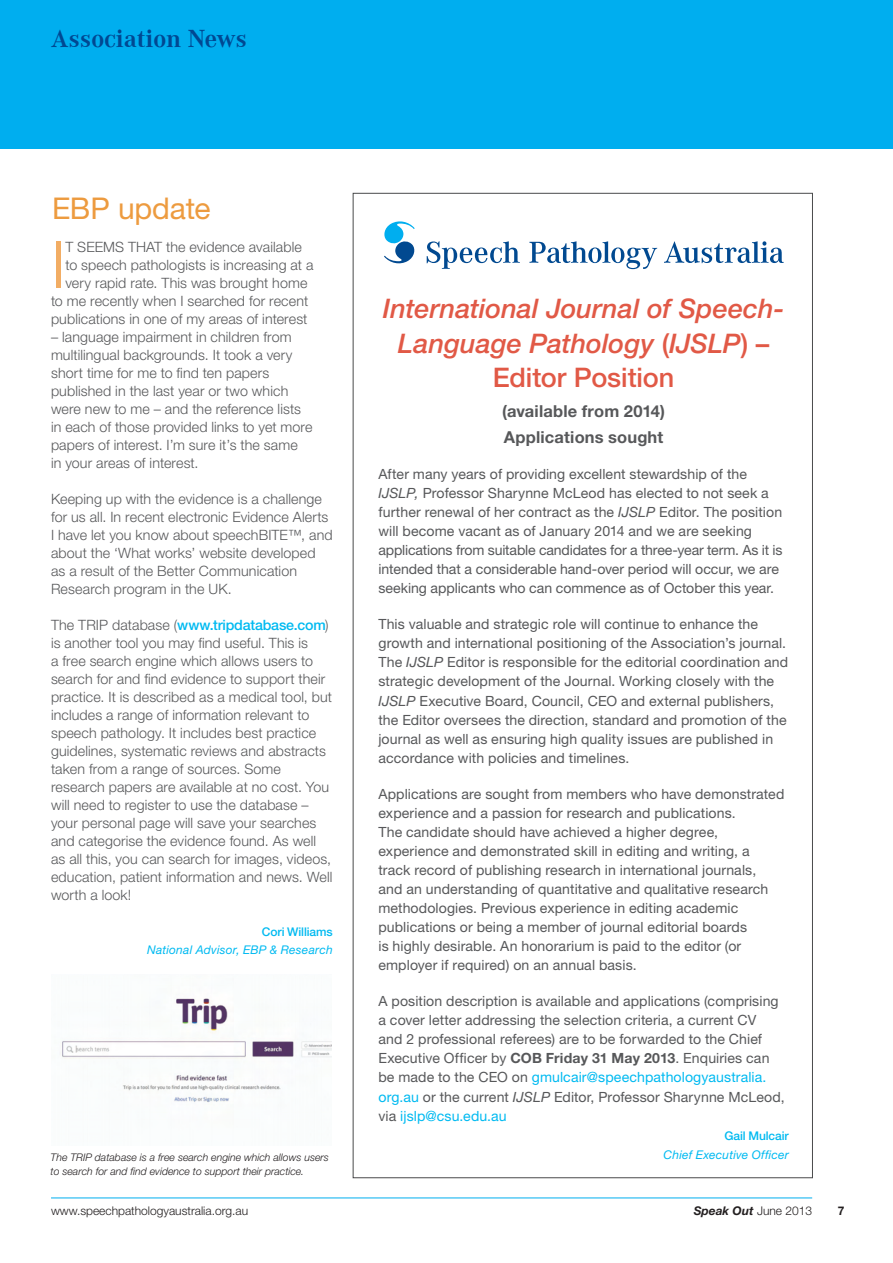
<style>
.page{position:relative;width:893px;height:1263px;background:#fff}
.page>*{position:absolute;margin:0;border:0;box-sizing:border-box;transform-origin:0 0}
.First_para_with_Drop{font:300 64.65px "Helvetica Neue LT Std";color:#f2ad64}
.Heading_Cyan{font:30px "Helvetica Neue LT Std";letter-spacing:-.005em;color:#ed9b3f}
.Body_text_-_no_basel{font:italic 500 27px/34.5px "Helvetica Neue LT Std";color:#e15946;text-align:center}
.Section_Header_Dark{font:700 25.5px "Corporate A";color:#014892}
.Body_text_-_no_basel-2{font:700 16.5px "Helvetica Neue LT Std";letter-spacing:.01em;color:#57585a}
.Body_text_-_no_inden{font:300 14.25px/18px "Helvetica Neue LT Std";letter-spacing:.01em;color:#57585a}
.First_para_with_Drop-2{font:300 14.25px/18px "Helvetica Neue LT Std";letter-spacing:.01em;color:#57585a}
.Body_text_-_no_basel-3{font:14.1px/19px "Helvetica Neue LT Std";letter-spacing:.005em;color:#57585a}
.Body_text_-_no_inden-2{font:italic 12px/18px "Helvetica Neue LT Std";letter-spacing:.015em;color:#00baf1;text-align:right}
.t1{font:300 12px "Helvetica Neue LT Std";color:#231f20}
.Body_text_-_no_basel-4{font:italic 12px "Helvetica Neue LT Std";letter-spacing:.02em;color:#00baf1}
.t2{font:italic 700 12px "Helvetica Neue LT Std";color:#231f20}
.Body_text_-_no_basel-5{font:500 12px "Helvetica Neue LT Std";letter-spacing:-.01em;color:#00baf1}
.t3{font:700 12px "Helvetica Neue LT Std";color:#231f20}
.t4{font:italic 300 10.5px "Helvetica Neue LT Std";color:#231f20}
.s1{font-weight:500;color:#00baf1}
.s2{font-weight:500;font-style:normal}
.s3{font-style:normal}
.s4{font-style:italic}
.s5{font-weight:700}
.s6{color:#00baf1}
.s7{font-weight:300;font-style:normal}
</style>
<div class="page">
<div style="left:0;top:0;width:893px;height:149px;background:#00aeef"></div>
<hr style="left:51px;top:1198px;width:761px;height:1px;background:#00aeef">
<svg style="left:427px;top:241px;width:93px;height:28px"></svg>
<svg style="left:529px;top:241px;width:128px;height:28px"></svg>
<svg style="left:664px;top:241px;width:120px;height:22px"></svg>
<svg style="left:384px;top:221px;width:31px;height:43px"></svg>
<img style="left:62px;top:998px;width:270px;height:105px">
<p class="Section_Header_Dark" style="left:51px;top:24px;width:197px">Association News</p>
<p class="Heading_Cyan" style="left:52px;top:190px;width:160px">EBP update</p>
<p class="First_para_with_Drop" style="left:51px;top:225px;width:16px">I</p>
<p class="First_para_with_Drop-2" style="left:65px;top:238px;width:238px">T SEEMS THAT the evidence available</p>
<p class="First_para_with_Drop-2" style="left:65px;top:256px;width:250px">to speech pathologists is increasing at a</p>
<p class="First_para_with_Drop-2" style="left:65px;top:274px;width:244px">very rapid rate. This was brought home</p>
<p class="First_para_with_Drop-2" style="left:51px;top:292px;width:259px">to me recently when I searched for recent</p>
<p class="First_para_with_Drop-2" style="left:51px;top:310px;width:258px">publications in one of my areas of interest</p>
<p class="First_para_with_Drop-2" style="left:51px;top:328px;width:263px">– language impairment in children from multilingual backgrounds. It took a very short time for me to find ten papers published in the last year or two which were new to me – and the reference lists in each of those provided links to yet more papers of interest. I’m sure it’s the same<br>in your areas of interest.</p>
<p class="Body_text_-_no_inden" style="left:51px;top:490px;width:283px">Keeping up with the evidence is a challenge for us all. In recent electronic Evidence Alerts I have let you know about speechBITE™, and about the ‘What works’ website developed as a result of the Better Communication Research program in the UK.</p>
<p class="Body_text_-_no_inden" style="left:51px;top:616px;width:283px">The TRIP database (<span class="s1">www.tripdatabase.com</span>) is another tool you may find useful. This is<br>a free search engine which allows users to search for and find evidence to support their practice. It is described as a medical tool, but includes a range of information relevant to speech pathology. It includes best practice guidelines, systematic reviews and abstracts taken from a range of sources. Some research papers are available at no cost. You will need to register to use the database – your personal page will save your searches and categorise the evidence found. As well as all this, you can search for images, videos, education, patient information and news. Well worth a look!</p>
<p class="Body_text_-_no_inden-2" style="left:147px;top:923px;width:187px"><span class="s2">Cori Williams<br></span>National Advisor, EBP &amp; Research</p>
<p class="Body_text_-_no_basel" style="left:383px;top:291px;width:403px">International Journal of Speech-<br>Language Pathology <span class="s3">(</span>IJSLP<span class="s3">) –<br>Editor Position</span></p>
<p class="Body_text_-_no_basel-2" style="left:502px;top:401px;width:164px">(available from 2014)</p>
<p class="Body_text_-_no_basel-2" style="left:504px;top:427px;width:161px">Applications sought</p>
<p class="Body_text_-_no_basel-3" style="left:378px;top:464px;width:406px">After many years of providing excellent stewardship of the <span class="s4">IJSLP,</span> Professor Sharynne McLeod has elected to not seek a further renewal of her contract as the <span class="s4">IJSLP</span> Editor. The position will become vacant as of January 2014 and we are seeking applications from suitable candidates for a three-year term. As it is intended that a considerable hand-over period will occur, we are seeking applicants who can commence as of October this year.</p>
<p class="Body_text_-_no_basel-3" style="left:378px;top:614px;width:411px">This valuable and strategic role will continue to enhance the growth and international positioning of the Association’s journal.<br>The <span class="s4">IJSLP</span> Editor is responsible for the editorial coordination and strategic development of the Journal. Working closely with the <span class="s4">IJSLP</span> Executive Board, Council, CEO and external publishers, the Editor oversees the direction, standard and promotion of the journal as well as ensuring high quality issues are published in accordance with policies and timelines.</p>
<p class="Body_text_-_no_basel-3" style="left:378px;top:784px;width:407px">Applications are sought from members who have demonstrated experience and a passion for research and publications.<br>The candidate should have achieved a higher degree, experience and demonstrated skill in editing and writing, a track record of publishing research in international journals,<br>and an understanding of quantitative and qualitative research methodologies. Previous experience in editing academic publications or being a member of journal editorial boards<br>is highly desirable. An honorarium is paid to the editor (or employer if required) on an annual basis.</p>
<p class="Body_text_-_no_basel-3" style="left:378px;top:991px;width:408px">A position description is available and applications (comprising a cover letter addressing the selection criteria, a current CV<br>and 2 professional referees) are to be forwarded to the Chief Executive Officer by <span class="s5">COB Friday 31 May 2013</span>. Enquiries can be made to the CEO on <span class="s6">gmulcair@speechpathologyaustralia. org.au</span> or the current <span class="s4">IJSLP</span> Editor, Professor Sharynne McLeod, via <span class="s6">ijslp@csu.edu.au</span></p>
<p class="Body_text_-_no_basel-5" style="left:724px;top:1128px;width:66px">Gail Mulcair</p>
<p class="t4" style="left:51px;top:1151px;width:280px">The TRIP database is a free search engine which allows users</p>
<p class="Body_text_-_no_basel-4" style="left:664px;top:1147px;width:127px">Chief Executive Officer</p>
<p class="t4" style="left:51px;top:1165px;width:255px">to search for and find evidence to support their practice.</p>
<p class="t1" style="left:51px;top:1203px;width:199px">www.speechpathologyaustralia.org.au</p>
<p class="t2" style="left:694px;top:1203px;width:120px">Speak Out <span class="s7">June 2013</span></p>
<p class="t3" style="left:838px;top:1203px;width:8px">7</p>
</div>
